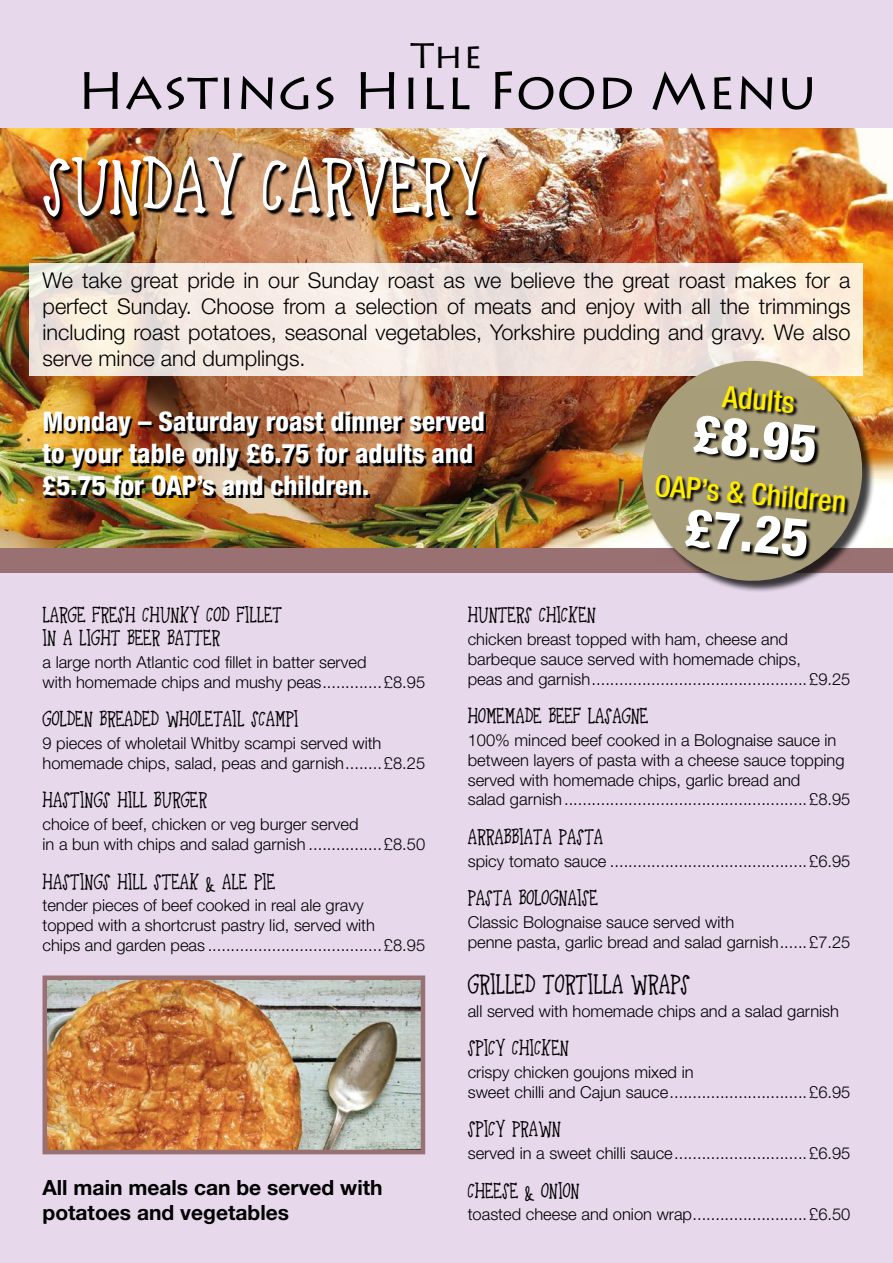
<style>
.page{position:relative;width:893px;height:1263px;background:#e7d8ec}
.page>*{position:absolute;margin:0;border:0;box-sizing:border-box;transform-origin:0 0}
.t1{font:87px "Traveling Through";color:#fff}
.t2{font:800 condensed 52.95px "Helvetica Neue";color:#fff}
.t3{font:52.5px "Lithos Pro";color:#000}
.t4{font:35.7px "Lithos Pro";color:#000}
.t5{font:500 condensed 30px "Helvetica Neue";color:#ffed00}
.t6{font:30px "Traveling Through";color:#000}
.t7{font:800 condensed 27px/32.4px "Helvetica Neue";color:#fff}
.t8{font:24px/22.8px "Traveling Through";color:#000}
.t9{font:300 21.75px/26.1px "Helvetica Neue";color:#000;text-align:justify}
.t10{font:700 21px/25.2px "Helvetica Neue";color:#000}
.t11{font:300 16.5px/19.8px "Helvetica Neue";color:#000}
</style>
<div class="page">
<img style="left:0;top:129px;width:893px;height:420px">
<div style="left:0;top:549px;width:893px;height:24px;background:#997172"></div>
<svg style="left:30px;top:263px;width:833px;height:113px;fill:#f4e7de"></svg>
<img style="left:45px;top:413px;width:441px;height:85px">
<img style="left:45px;top:155px;width:446px;height:67px">
<div style="left:644px;top:362px;width:231px;height:231px;background:#000;opacity:.75"></div>
<img style="left:637px;top:356px;width:230px;height:230px">
<svg style="left:656px;top:387px;width:194px;height:175px;background:#81785c"></svg>
<img style="left:48px;top:980px;width:372px;height:169px">
<div style="left:43px;top:975px;width:382px;height:179px;border:4px solid #997172"></div>
<h3 class="t4" style="left:411px;top:36px;width:73px">The</h3>
<h3 class="t3" style="left:77px;top:61px;width:741px">Hastings Hill Food Menu</h3>
<h1 class="t1" style="left:43px;top:153px;width:446px">SUNDAY CARVERY</h1>
<p class="t9" style="left:43px;top:267px;width:809px">We take great pride in our Sunday roast as we believe the great roast makes for a perfect Sunday. Choose from a selection of meats and enjoy with all the trimmings including roast potatoes, seasonal vegetables, Yorkshire pudding and gravy. We also serve mince and dumplings.</p>
<h3 class="t7" style="left:43px;top:404px;width:444px">Monday – Saturday roast dinner served to your table only £6.75 for adults and £5.75 for OAP’s and children.</h3>
<h3 class="t5" style="left:724px;top:378px;width:74px;rotate:5deg">Adults</h3>
<h2 class="t2" style="left:696px;top:401px;width:126px;rotate:5deg">£8.95</h2>
<h3 class="t5" style="left:656px;top:467px;width:194px;rotate:5deg">OAP’s &amp; Children</h3>
<h2 class="t2" style="left:688px;top:494px;width:126px;rotate:5deg">£7.25</h2>
<h3 class="t8" style="left:43px;top:607px;width:241px">LARGE FRESH CHUNKY COD FILLET<br>IN A LIGHT BEER BATTER</h3>
<p class="t11" style="left:43px;top:652px;width:384px">a large north Atlantic cod fillet in batter served<br>with homemade chips and mushy peas.............£8.95</p>
<h3 class="t8" style="left:43px;top:711px;width:258px">GOLDEN BREADED WHOLETAIL SCAMPI</h3>
<p class="t11" style="left:43px;top:733px;width:384px">9 pieces of wholetail Whitby scampi served with homemade chips, salad, peas and garnish........£8.25</p>
<h3 class="t8" style="left:43px;top:792px;width:166px">HASTINGS HILL BURGER</h3>
<p class="t11" style="left:43px;top:814px;width:384px">choice of beef, chicken or veg burger served<br>in a bun with chips and salad garnish ................£8.50</p>
<h3 class="t8" style="left:43px;top:873px;width:234px">HASTINGS HILL STEAK &amp; ALE PIE</h3>
<p class="t11" style="left:43px;top:895px;width:384px">tender pieces of beef cooked in real ale gravy<br>topped with a shortcrust pastry lid, served with<br>chips and garden peas ......................................£8.95</p>
<p class="t10" style="left:43px;top:1175px;width:342px">All main meals can be served with potatoes and vegetables</p>
<h3 class="t8" style="left:468px;top:607px;width:130px">HUNTERS CHICKEN</h3>
<p class="t11" style="left:468px;top:629px;width:384px">chicken breast topped with ham, cheese and barbeque sauce served with homemade chips,<br>peas and garnish...............................................£9.25</p>
<h3 class="t8" style="left:468px;top:708px;width:182px">HOMEMADE BEEF LASAGNE</h3>
<p class="t11" style="left:468px;top:730px;width:384px">100% minced beef cooked in a Bolognaise sauce in between layers of pasta with a cheese sauce topping served with homemade chips, garlic bread and<br>salad garnish.....................................................£8.95</p>
<h3 class="t8" style="left:468px;top:828px;width:137px">ARRABBIATA PASTA</h3>
<p class="t11" style="left:468px;top:851px;width:384px">spicy tomato sauce ...........................................£6.95</p>
<h3 class="t8" style="left:468px;top:890px;width:132px">PASTA BOLOGNAISE</h3>
<p class="t11" style="left:468px;top:912px;width:384px">Classic Bolognaise sauce served with<br>penne pasta, garlic bread and salad garnish......£7.25</p>
<h3 class="t6" style="left:468px;top:973px;width:224px">GRILLED TORTILLA WRAPS</h3>
<p class="t11" style="left:468px;top:1000px;width:373px">all served with homemade chips and a salad garnish</p>
<h3 class="t8" style="left:468px;top:1039px;width:103px">SPICY CHICKEN</h3>
<p class="t11" style="left:468px;top:1062px;width:384px">crispy chicken goujons mixed in<br>sweet chilli and Cajun sauce..............................£6.95</p>
<h3 class="t8" style="left:468px;top:1121px;width:95px">SPICY PRAWN</h3>
<p class="t11" style="left:468px;top:1143px;width:384px">served in a sweet chilli sauce.............................£6.95</p>
<h3 class="t8" style="left:468px;top:1182px;width:113px">CHEESE &amp; ONION</h3>
<p class="t11" style="left:468px;top:1204px;width:384px">toasted cheese and onion wrap.........................£6.50</p>
</div>
